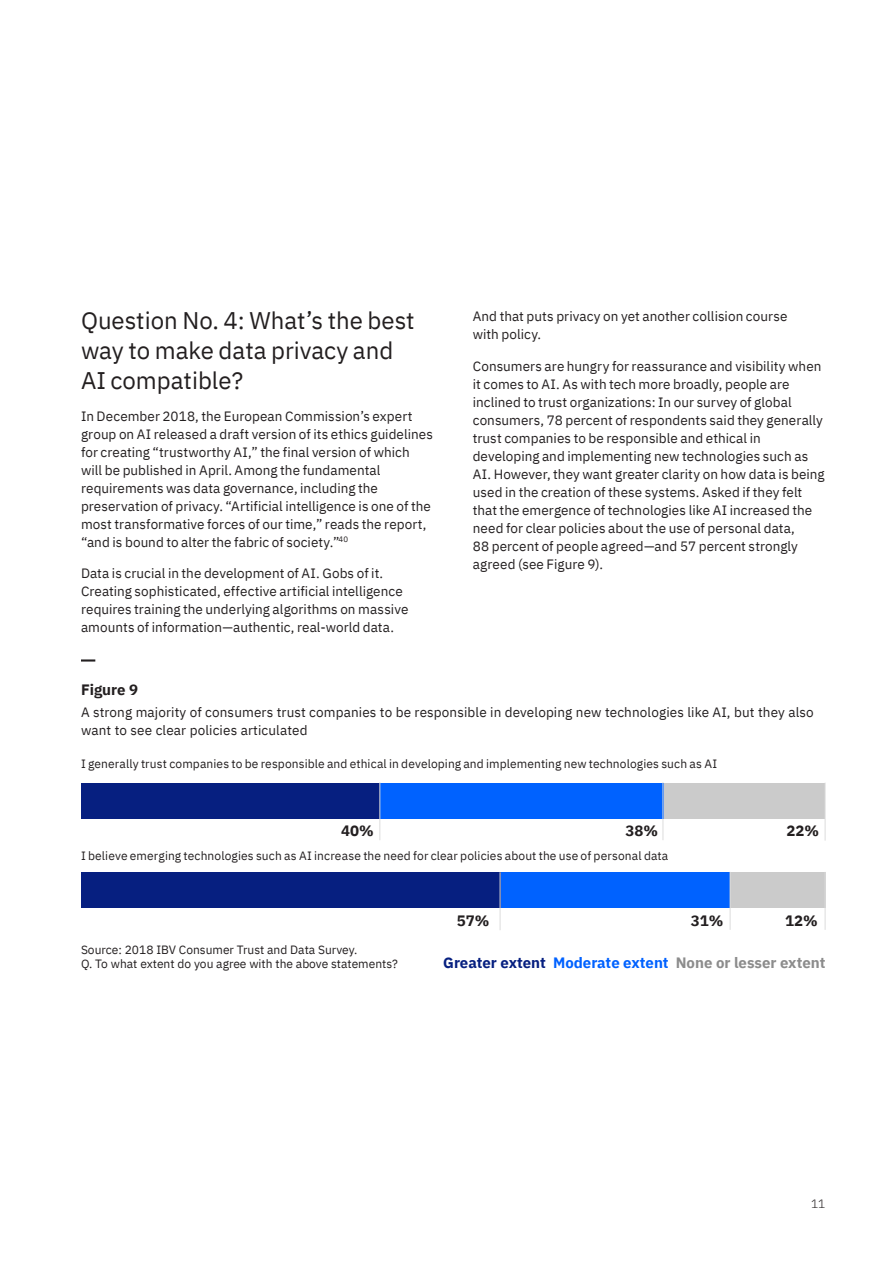
<style>
.page{position:relative;width:893px;height:1263px;background:#fff}
.page>*{position:absolute;margin:0;border:0;box-sizing:border-box;transform-origin:0 0}
.t1{font:24px/30px "IBM Plex Sans";color:#231f20}
.t2{font:700 15px "IBM Plex Sans";color:#8c8c8c}
.t3{font:700 15px "IBM Plex Sans";color:#231f20}
.t4{font:13.5px/18px "IBM Plex Sans";letter-spacing:.005em;color:#231f20}
.t5{font:12px/14.4px "IBM Plex Sans";letter-spacing:.005em;color:#231f20}
.t6{font:300 12px "IBM Plex Sans";color:#231f20}
.s1{color:#061f80}
.s2{color:#0062ff}
</style>
<div class="page">
<svg style="left:81px;top:659px;width:14px;height:2px"></svg>
<div style="left:649px;top:783px;width:176px;height:35px;background:#cbcbcb"></div>
<div style="left:366px;top:783px;width:297px;height:35px;background:#0062ff"></div>
<div style="left:81px;top:783px;width:298px;height:35px;background:#061f80"></div>
<div style="left:653px;top:872px;width:172px;height:36px;background:#cbcbcb"></div>
<div style="left:481px;top:872px;width:249px;height:36px;background:#0062ff"></div>
<div style="left:81px;top:872px;width:419px;height:36px;background:#061f80"></div>
<hr style="left:379px;top:782px;width:1px;height:58px;background:#dcdcdc">
<hr style="left:825px;top:783px;width:1px;height:58px;background:#dcdcdc">
<hr style="left:500px;top:872px;width:1px;height:58px;background:#dcdcdc">
<hr style="left:825px;top:872px;width:1px;height:58px;background:#dcdcdc">
<hr style="left:663px;top:782px;width:1px;height:58px;background:#dcdcdc">
<hr style="left:730px;top:872px;width:1px;height:58px;background:#dcdcdc">
<h1 class="t1" style="left:81px;top:304px;width:335px">Question No. 4: What’s the best way to make data privacy and<br>AI compatible?</h1>
<p class="t4" style="left:81px;top:406px;width:354px">In December 2018, the European Commission’s expert group on AI released a draft version of its ethics guidelines for creating “trustworthy AI,” the final version of which will be published in April. Among the fundamental requirements was data governance, including the preservation of privacy. “Artificial intelligence is one of the most transformative forces of our time,” reads the report, “and is bound to alter the fabric of society.”<sup>40</sup></p>
<p class="t4" style="left:81px;top:563px;width:329px">Data is crucial in the development of AI. Gobs of it.<br>Creating sophisticated, effective artificial intelligence requires training the underlying algorithms on massive amounts of information—authentic, real-world data.</p>
<p class="t4" style="left:473px;top:306px;width:316px">And that puts privacy on yet another collision course with policy.</p>
<p class="t4" style="left:473px;top:356px;width:353px">Consumers are hungry for reassurance and visibility when it comes to AI. As with tech more broadly, people are inclined to trust organizations: In our survey of global consumers, 78 percent of respondents said they generally trust companies to be responsible and ethical in developing and implementing new technologies such as AI. However, they want greater clarity on how data is being used in the creation of these systems. Asked if they felt that the emergence of technologies like AI increased the need for clear policies about the use of personal data,<br>88 percent of people agreed—and 57 percent strongly agreed (see Figure 9).</p>
<p class="t3" style="left:81px;top:678px;width:59px">Figure 9</p>
<p class="t4" style="left:81px;top:702px;width:734px">A strong majority of consumers trust companies to be responsible in developing new technologies like AI, but they also want to see clear policies articulated</p>
<p class="t5" style="left:81px;top:756px;width:638px">I generally trust companies to be responsible and ethical in developing and implementing new technologies such as AI</p>
<p class="t3" style="left:341px;top:819px;width:34px">40%</p>
<p class="t3" style="left:786px;top:819px;width:34px">22%</p>
<p class="t5" style="left:81px;top:847px;width:589px">I believe emerging technologies such as AI increase the need for clear policies about the use of personal data</p>
<p class="t3" style="left:625px;top:819px;width:34px">38%</p>
<p class="t3" style="left:457px;top:908px;width:34px">57%</p>
<p class="t3" style="left:785px;top:908px;width:34px">12%</p>
<p class="t3" style="left:691px;top:908px;width:34px">31%</p>
<p class="t5" style="left:81px;top:941px;width:318px">Source: 2018 IBV Consumer Trust and Data Survey.<br>Q. To what extent do you agree with the above statements?</p>
<p class="t2" style="left:443px;top:951px;width:384px"><span class="s1">Greater extent</span> <span class="s2">Moderate extent</span> None or lesser extent</p>
<p class="t6" style="left:811px;top:1195px;width:16px">11</p>
</div>
